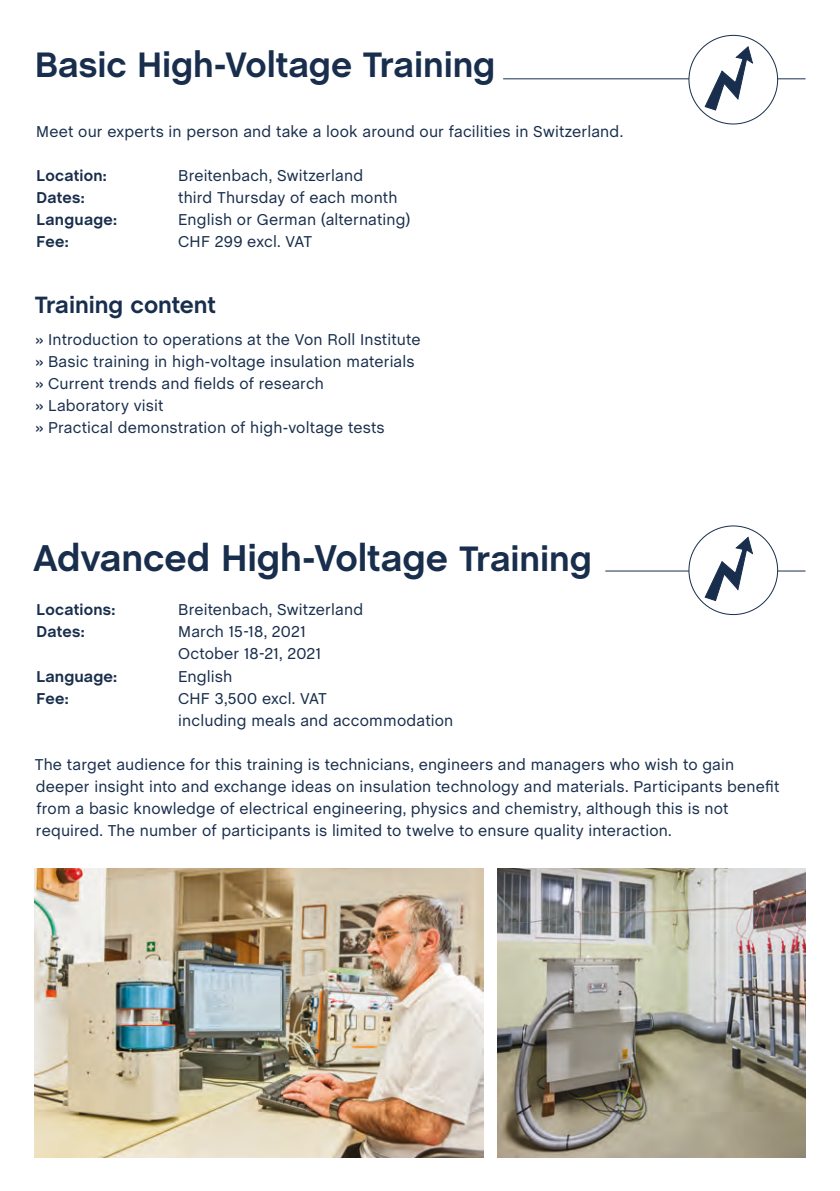
<style>
.page{position:relative;width:840px;height:1191px;background:#fff}
.page>*{position:absolute;margin:0;border:0;box-sizing:border-box;transform-origin:0 0}
.t1{font:700 38px "Chalet";letter-spacing:-.005em;color:#182e4c}
.t2{font:700 36px "Chalet";letter-spacing:-.005em;color:#182e4c}
.t3{font:700 24px "Chalet";letter-spacing:-.005em;color:#182e4c}
.t4{font:16px/22px "Chalet";letter-spacing:.01em;color:#182e4c}
.t5{font:700 16px "Chalet";letter-spacing:.015em;color:#182e4c}
.s1{font-size:36px}
</style>
<div class="page">
<img style="left:34px;top:868px;width:449px;height:289px">
<img style="left:497px;top:868px;width:308px;height:289px">
<hr style="left:605px;top:570px;width:200px;height:1px;background:#182e4c">
<hr style="left:503px;top:78px;width:302px;height:1px;background:#182e4c">
<div style="left:688px;top:526px;width:89px;height:88px;background:#fff;border-radius:50%"></div>
<svg style="left:703px;top:535px;width:51px;height:67px"></svg>
<div style="left:688px;top:35px;width:89px;height:89px;background:#fff;border-radius:50%"></div>
<svg style="left:703px;top:45px;width:50px;height:66px"></svg>
<h2 class="t2" style="left:35px;top:43px;width:461px">Basic High-Voltage Training</h2>
<p class="t4" style="left:36px;top:120px;width:588px">Meet our experts in person and take a look around our facilities in Switzerland.</p>
<p class="t5" style="left:37px;top:166px;width:72px">Location:</p>
<p class="t4" style="left:178px;top:164px;width:186px">Breitenbach, Switzerland</p>
<p class="t5" style="left:37px;top:188px;width:50px">Dates:</p>
<p class="t4" style="left:178px;top:186px;width:221px">third Thursday of each month</p>
<p class="t5" style="left:37px;top:210px;width:82px">Language:</p>
<p class="t4" style="left:178px;top:208px;width:234px">English or German (alternating)</p>
<p class="t5" style="left:37px;top:232px;width:33px">Fee:</p>
<p class="t4" style="left:178px;top:230px;width:135px">CHF 299 excl. VAT</p>
<h3 class="t3" style="left:35px;top:291px;width:183px">Training content</h3>
<p class="t4" style="left:36px;top:328px;width:386px">» Introduction to operations at the Von Roll Institute » Basic training in high-voltage insulation materials » Current trends and fields of research<br>» Laboratory visit<br>» Practical demonstration of high-voltage tests</p>
<h1 class="t1" style="left:33px;top:535px;width:560px">Advanced High-Voltage <span class="s1">Training</span></h1>
<p class="t5" style="left:37px;top:600px;width:80px">Locations:</p>
<p class="t4" style="left:178px;top:599px;width:186px">Breitenbach, Switzerland</p>
<p class="t5" style="left:37px;top:622px;width:50px">Dates:</p>
<p class="t4" style="left:178px;top:621px;width:144px">March 15-18, 2021<br>October 18-21, 2021</p>
<p class="t5" style="left:37px;top:666px;width:82px">Language:</p>
<p class="t4" style="left:178px;top:665px;width:56px">English</p>
<p class="t5" style="left:37px;top:688px;width:33px">Fee:</p>
<p class="t4" style="left:178px;top:687px;width:276px">CHF 3,500 excl. VAT<br>including meals and accommodation</p>
<p class="t4" style="left:35px;top:753px;width:745px">The target audience for this training is technicians, engineers and managers who wish to gain deeper insight into and exchange ideas on insulation technology and materials. Participants benefit from a basic knowledge of electrical engineering, physics and chemistry, although this is not required. The number of participants is limited to twelve to ensure quality interaction.</p>
</div>
